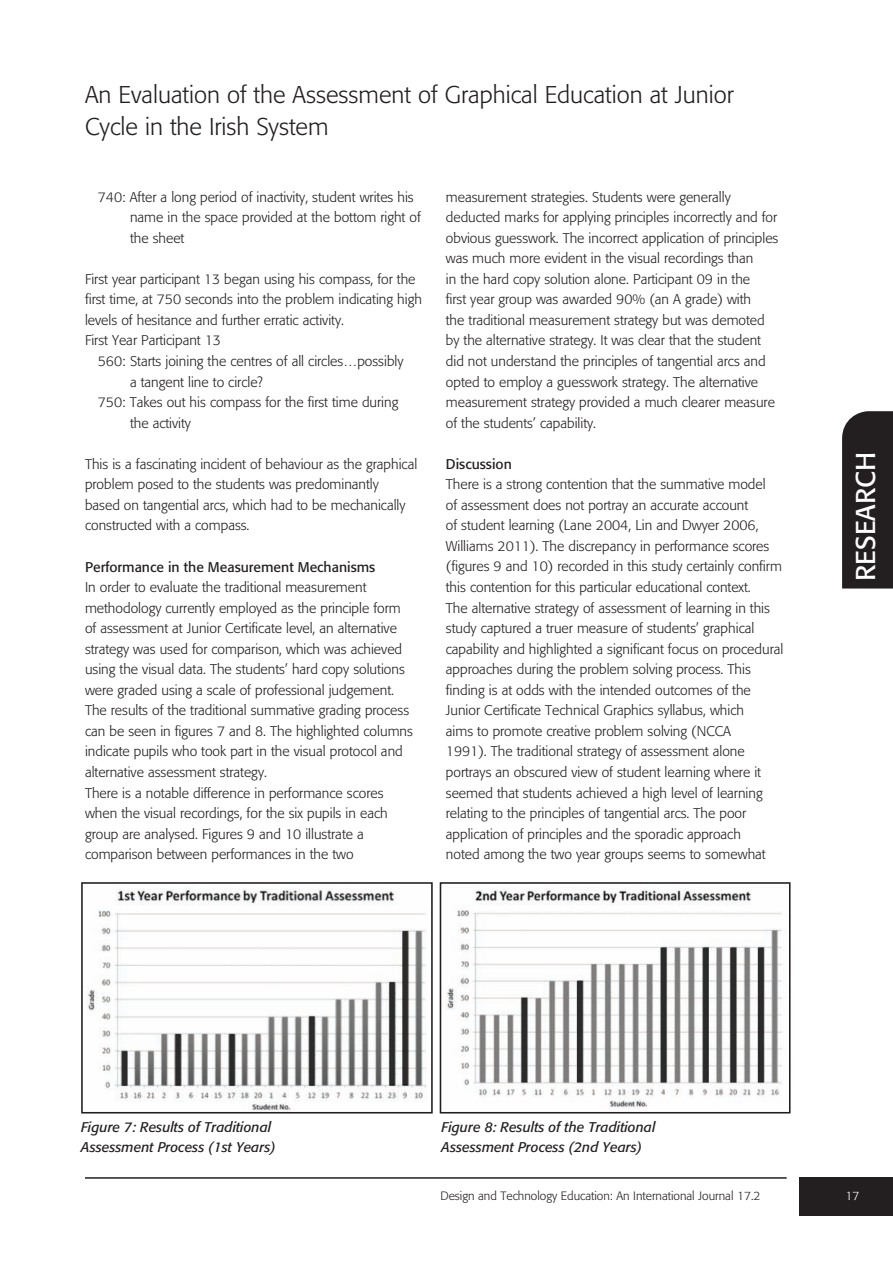
<style>
.page{position:relative;width:893px;height:1263px;background:#fff}
.page>*{position:absolute;margin:0;border:0;box-sizing:border-box;transform-origin:0 0}
.t1{font:27px "Formata";color:#fff}
.t2{font:300 24px/31.5px "Formata";color:#231f20}
.t3{font:300 13.95px/20.5px "Formata";color:#231f20}
.t4{font:italic 13.95px/20.5px "Formata";color:#231f20}
.t5{font:13.95px "Formata";color:#231f20}
.t6{font:300 12px "Formata";color:#231f20}
.t7{font:300 12px "Formata";color:#fff}
</style>
<div class="page">
<div style="left:799px;top:1178px;width:94px;height:38px;background:#231f20"></div>
<hr style="left:85px;top:1177px;width:702px;height:2px;background:#231f20">
<div style="left:842px;top:411px;width:51px;height:177px;background:#231f20"></div>
<img style="left:87px;top:888px;width:340px;height:222px">
<div style="left:81px;top:882px;width:352px;height:231px;border:2px solid #231f20"></div>
<img style="left:446px;top:888px;width:337px;height:221px">
<div style="left:440px;top:882px;width:350px;height:231px;border:2px solid #231f20"></div>
<h2 class="t2" style="left:85px;top:79px;width:650px">An Evaluation of the Assessment of Graphical Education at Junior<br>Cycle in the Irish System</h2>
<p class="t3" style="left:130px;top:187px;width:292px;text-indent:-32px">740: After a long period of inactivity, student writes his name in the space provided at the bottom right of the sheet</p>
<p class="t3" style="left:85px;top:269px;width:338px">First year participant 13 began using his compass, for the first time, at 750 seconds into the problem indicating high levels of hesitance and further erratic activity.<br>First Year Participant 13</p>
<p class="t3" style="left:98px;top:351px;width:307px">560: Starts joining the centres of all circles…possibly</p>
<p class="t3" style="left:130px;top:371px;width:134px">a tangent line to circle?</p>
<p class="t3" style="left:98px;top:392px;width:302px">750: Takes out his compass for the first time during</p>
<p class="t3" style="left:130px;top:413px;width:63px">the activity</p>
<p class="t3" style="left:85px;top:454px;width:334px">This is a fascinating incident of behaviour as the graphical problem posed to the students was predominantly based on tangential arcs, which had to be mechanically constructed with a compass.</p>
<p class="t5" style="left:85px;top:558px;width:292px">Performance in the Measurement Mechanisms</p>
<p class="t3" style="left:85px;top:577px;width:329px">In order to evaluate the traditional measurement methodology currently employed as the principle form of assessment at Junior Certificate level, an alternative strategy was used for comparison, which was achieved using the visual data. The students’ hard copy solutions were graded using a scale of professional judgement.<br>The results of the traditional summative grading process can be seen in figures 7 and 8. The highlighted columns indicate pupils who took part in the visual protocol and alternative assessment strategy.<br>There is a notable difference in performance scores when the visual recordings, for the six pupils in each group are analysed. Figures 9 and 10 illustrate a comparison between performances in the two</p>
<p class="t3" style="left:446px;top:186px;width:334px">measurement strategies. Students were generally deducted marks for applying principles incorrectly and for obvious guesswork. The incorrect application of principles was much more evident in the visual recordings than<br>in the hard copy solution alone. Participant 09 in the<br>first year group was awarded 90% (an A grade) with<br>the traditional measurement strategy but was demoted by the alternative strategy. It was clear that the student did not understand the principles of tangential arcs and opted to employ a guesswork strategy. The alternative measurement strategy provided a much clearer measure of the students’ capability.</p>
<p class="t5" style="left:446px;top:455px;width:67px">Discussion</p>
<p class="t3" style="left:446px;top:474px;width:339px">There is a strong contention that the summative model<br>of assessment does not portray an accurate account<br>of student learning (Lane 2004, Lin and Dwyer 2006, Williams 2011). The discrepancy in performance scores (figures 9 and 10) recorded in this study certainly confirm this contention for this particular educational context.<br>The alternative strategy of assessment of learning in this study captured a truer measure of students’ graphical capability and highlighted a significant focus on procedural approaches during the problem solving process. This finding is at odds with the intended outcomes of the Junior Certificate Technical Graphics syllabus, which<br>aims to promote creative problem solving (NCCA<br>1991). The traditional strategy of assessment alone portrays an obscured view of student learning where it seemed that students achieved a high level of learning relating to the principles of tangential arcs. The poor application of principles and the sporadic approach<br>noted among the two year groups seems to somewhat</p>
<h1 class="t1" style="left:849px;top:581px;width:130px;rotate:-90deg">RESEARCH</h1>
<p class="t4" style="left:81px;top:1117px;width:196px">Figure 7: Results of Traditional<br>Assessment Process (1st Years)</p>
<p class="t4" style="left:442px;top:1117px;width:215px">Figure 8: Results of the Traditional<br>Assessment Process (2nd Years)</p>
<p class="t6" style="left:440px;top:1189px;width:322px">Design and Technology Education: An International Journal 17.2</p>
<p class="t7" style="left:846px;top:1189px;width:15px">17</p>
</div>
